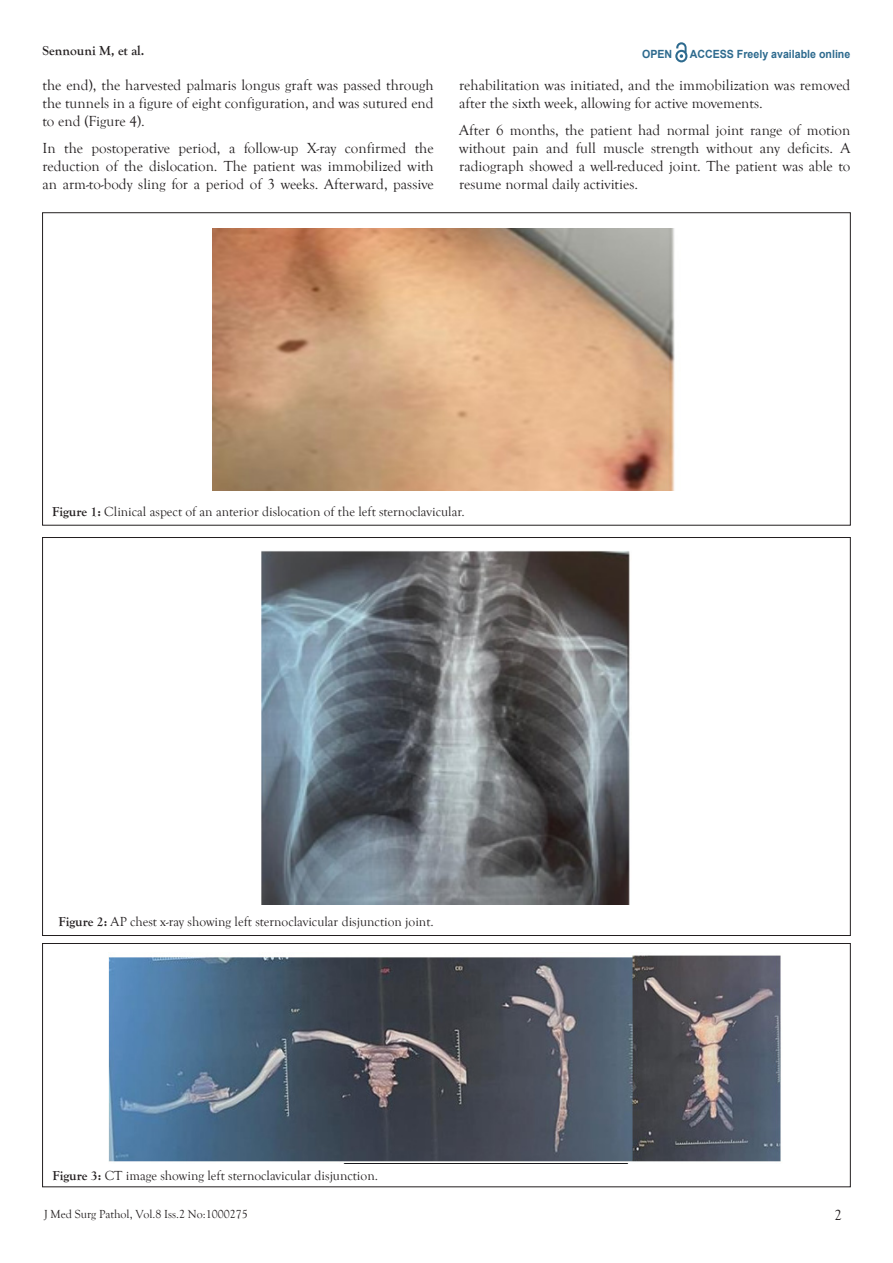
<style>
.page{position:relative;width:893px;height:1263px;background:#fff}
.page>*{position:absolute;margin:0;border:0;box-sizing:border-box;transform-origin:0 0}
.t1{font:15px/18px "Goudy Old Style T";color:#231f20;text-align:justify}
.t2{font:13.5px "Goudy Old Style T";color:#231f20}
.t3{font:700 13.5px "Goudy Old Style T";color:#231f20}
.t4{font:12px "Goudy Old Style T";color:#231f20}
.t5{font:700 11.25px "Arial";color:#2d6a8e;scale:.94 1}
.s1{font-weight:700}
</style>
<div class="page">
<svg style="left:675px;top:43px;width:12px;height:19px"></svg>
<img style="left:212px;top:229px;width:463px;height:261px">
<img style="left:261px;top:551px;width:369px;height:353px">
<img style="left:109px;top:955px;width:672px;height:207px">
<div style="left:43px;top:943px;width:807px;height:244px;border:1px solid #231f20"></div>
<p class="t3" style="left:43px;top:43px;width:103px">Sennouni M, et al.</p>
<p class="t5" style="left:642px;top:47px;width:34px">OPEN</p>
<p class="t5" style="left:690px;top:46px;width:172px">ACCESS Freely available online</p>
<p class="t1" style="left:43px;top:77px;width:393px">the end), the harvested palmaris longus graft was passed through the tunnels in a figure of eight configuration, and was sutured end to end (Figure 4).</p>
<p class="t1" style="left:43px;top:139px;width:393px">In the postoperative period, a follow-up X-ray confirmed the reduction of the dislocation. The patient was immobilized with an arm-to-body sling for a period of 3 weeks. Afterward, passive</p>
<p class="t1" style="left:459px;top:77px;width:393px">rehabilitation was initiated, and the immobilization was removed after the sixth week, allowing for active movements.</p>
<p class="t1" style="left:459px;top:121px;width:393px">After 6 months, the patient had normal joint range of motion without pain and full muscle strength without any deficits. A radiograph showed a well-reduced joint. The patient was able to resume normal daily activities.</p>
<p class="t2" style="left:52px;top:504px;width:414px"><span class="s1">Figure 1:</span> Clinical aspect of an anterior dislocation of the left sternoclavicular.</p>
<p class="t2" style="left:58px;top:914px;width:377px"><span class="s1">Figure 2:</span> AP chest x-ray showing left sternoclavicular disjunction joint.</p>
<p class="t2" style="left:52px;top:1168px;width:327px"><span class="s1">Figure 3:</span> CT image showing left sternoclavicular disjunction.</p>
<p class="t4" style="left:44px;top:1207px;width:204px">J Med Surg Pathol, Vol.8 Iss.2 No:1000275</p>
<p class="t1" style="left:834px;top:1207px;width:9px">2</p>
</div>
